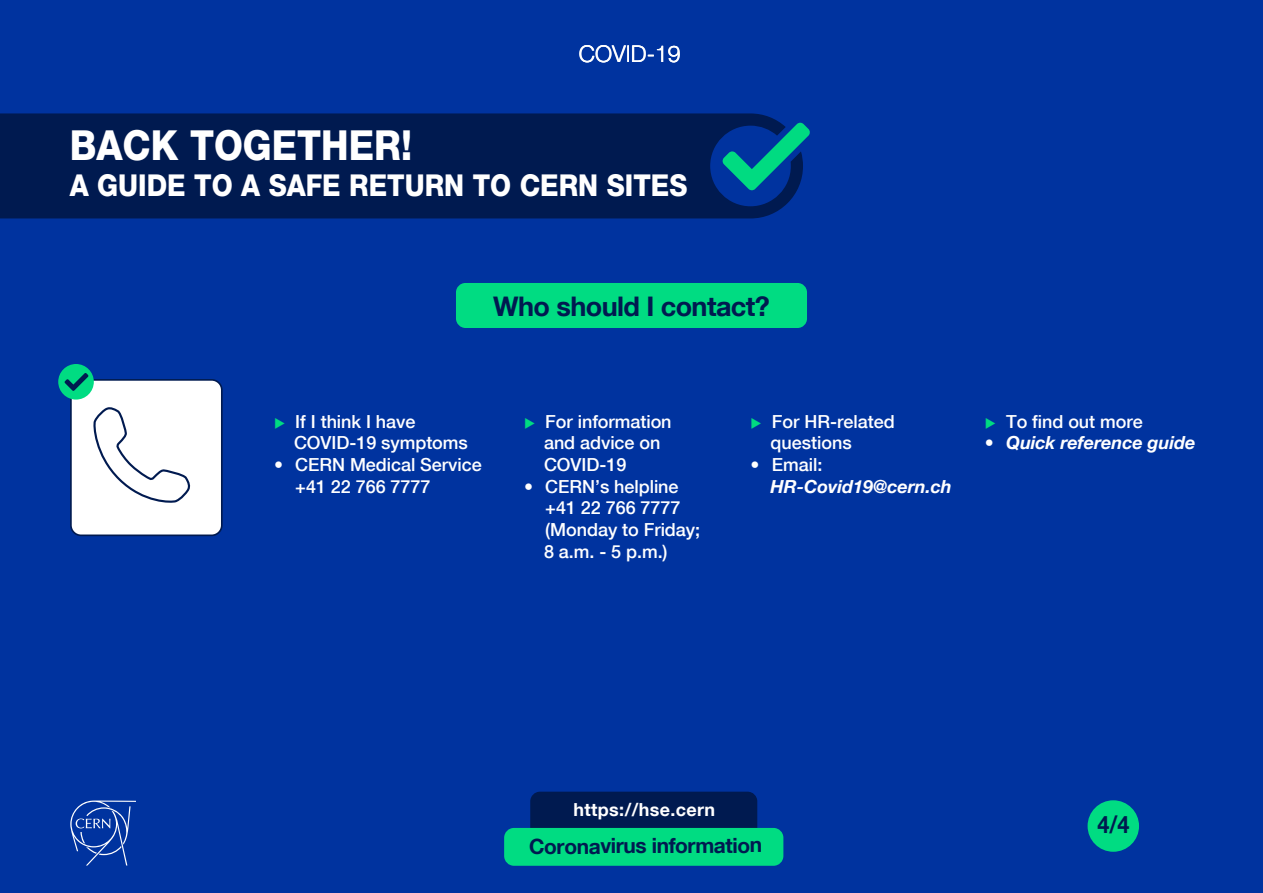
<style>
.page{position:relative;width:1263px;height:893px;background:#00339f}
.page>*{position:absolute;margin:0;border:0;box-sizing:border-box;transform-origin:0 0}
.t1{font:800 41.25px "Helvetica Neue LT Com";color:#fff;scale:.9 1}
.t2{font:800 30px "Helvetica Neue LT Com";color:#fff;scale:.9 1}
.t3{font:700 27px "Helvetica Neue LT Com";letter-spacing:-.02em;color:#001a50}
.t4{font:700 24px "Helvetica Neue LT Com";color:#001a50;scale:.9 1}
.t5{font:300 22.95px "Helvetica Neue LT Com";color:#fff}
.t6{font:700 22.8px "Helvetica Neue LT Com";letter-spacing:-.02em;color:#001a50}
.t7{font:700 21px "Helvetica Neue LT Com";letter-spacing:-.03em;color:#001a50}
.t8{font:500 18px/21.6px "Helvetica Neue LT Com";letter-spacing:-.005em;color:#fff}
.t9{font:italic 700 18px/21.6px "Helvetica Neue LT Com";letter-spacing:-.005em;color:#fff}
.t10{font:700 18px "Helvetica Neue LT Com";letter-spacing:.02em;color:#fff}
.s1{color:#00db81}
.s2{font-style:italic}
.s3{font-weight:500}
.s4{font-weight:500;font-style:normal}
</style>
<div class="page">
<div style="left:530px;top:792px;width:227px;height:45px;background:#001a50;border-radius:10px"></div>
<div style="left:504px;top:828px;width:279px;height:38px;background:#00dc82;border-radius:10px"></div>
<div style="left:456px;top:283px;width:351px;height:45px;background:#00dc82;border-radius:9px"></div>
<div style="left:1087px;top:800px;width:52px;height:52px;background:#00dc82;border-radius:50%"></div>
<div style="left:0;top:113px;width:802px;height:105px;background:#001a50"></div>
<svg style="left:723px;top:123px;width:87px;height:67px"></svg>
<svg style="left:70px;top:800px;width:66px;height:65px"></svg>
<div style="left:71px;top:380px;width:151px;height:155px;background:#fff;border-radius:10px"></div>
<div style="left:70px;top:379px;width:153px;height:157px;border:2px solid #001a50;border-radius:10px"></div>
<div style="left:58px;top:364px;width:36px;height:36px;background:#00dc82;border-radius:50%"></div>
<svg style="left:65px;top:373px;width:23px;height:18px"></svg>
<svg style="left:93px;top:407px;width:98px;height:96px"></svg>
<p class="t5" style="left:579px;top:39px;width:103px">COVID-19</p>
<h1 class="t1" style="left:70px;top:121px;width:382px">BACK TOGETHER!</h1>
<h2 class="t2" style="left:70px;top:167px;width:688px">A GUIDE TO A SAFE RETURN TO CERN SITES</h2>
<h3 class="t3" style="left:493px;top:289px;width:278px">Who should I contact?</h3>
<p class="t6" style="left:515px;top:290px;width:235px">Who should I contact?</p>
<p class="t8" style="left:294px;top:410px;width:175px;text-indent:-20px"><span class="s1">◆</span> If I think I have<br>COVID-19 symptoms</p>
<p class="t8" style="left:295px;top:454px;width:188px;text-indent:-21px"><span class="s2">•</span> CERN Medical Service +41 22 766 7777</p>
<p class="t8" style="left:544px;top:410px;width:129px;text-indent:-20px"><span class="s1">◆</span> For information and advice on<br>COVID-19</p>
<p class="t8" style="left:544px;top:475px;width:158px;text-indent:-20px"><span class="s2">•</span> CERN’s helpline +41 22 766 7777 (Monday to Friday;<br>8 a.m. - 5 p.m.)</p>
<p class="t8" style="left:770px;top:410px;width:126px;text-indent:-20px"><span class="s1">◆</span> For HR-related questions</p>
<p class="t9" style="left:770px;top:453px;width:183px;text-indent:-20px"><span class="s3">•</span> <span class="s4">Email:<br></span>HR-Covid19@cern.ch</p>
<p class="t8" style="left:985px;top:410px;width:159px"><span class="s1">◆</span> To find out more</p>
<p class="t9" style="left:985px;top:432px;width:212px"><span class="s3">•</span> Quick reference guide</p>
<p class="t10" style="left:573px;top:798px;width:143px">https://hse.cern</p>
<p class="t7" style="left:529px;top:832px;width:235px">Coronavirus information</p>
<h3 class="t4" style="left:1097px;top:810px;width:37px">4/4</h3>
</div>
